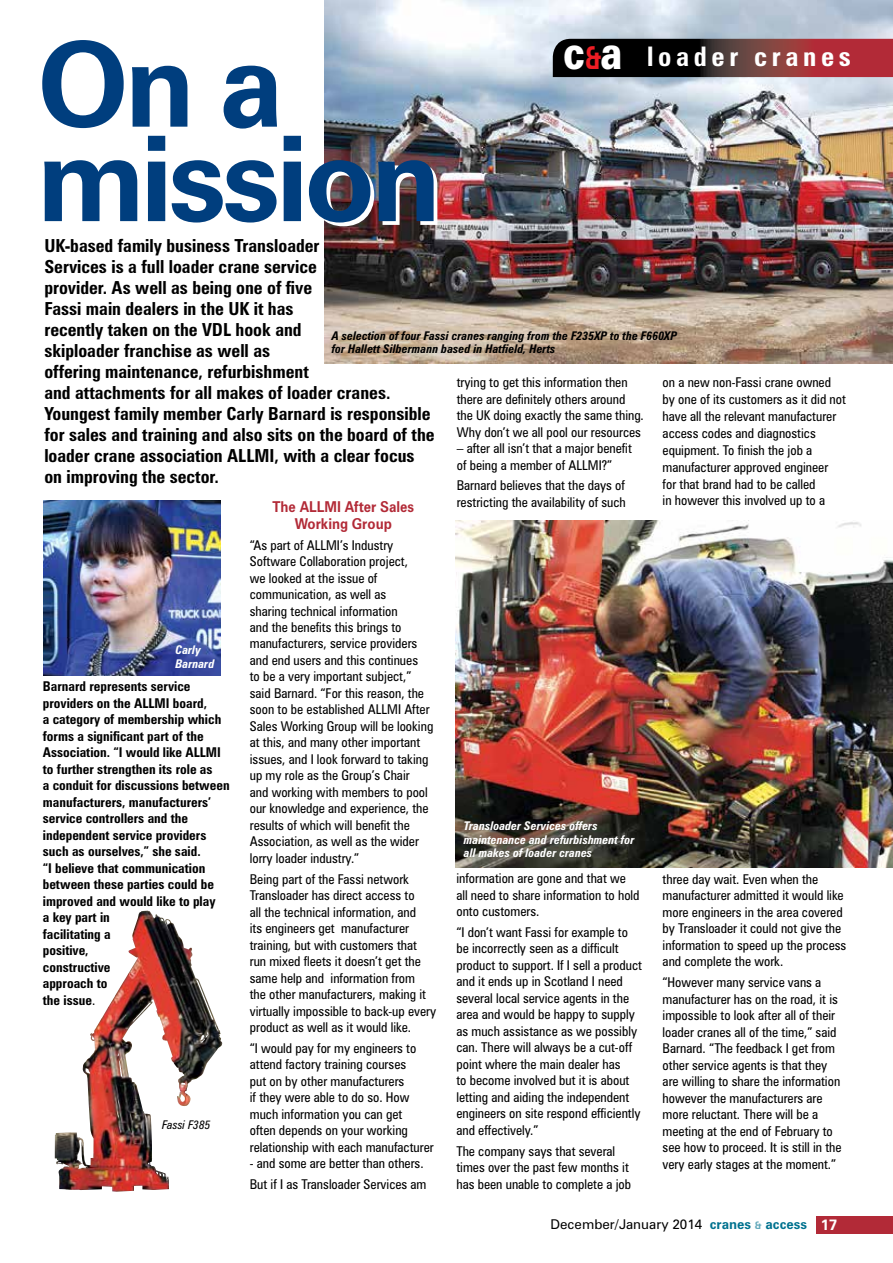
<style>
.page{position:relative;width:893px;height:1263px;background:#fff}
.page>*{position:absolute;margin:0;border:0;box-sizing:border-box;transform-origin:0 0}
.t1{font:700 118.5px/94.5px "Zurich BT";letter-spacing:-.04em;color:#003e7e}
.t2{font:700 condensed 27px "Zurich BT";letter-spacing:.17em;color:#fff}
.t3{font:700 condensed 18px/21px "Zurich BT";color:#000}
.t4{font:700 15px/16.5px "Zurich BT";color:#b22a37;text-align:center;scale:.9 1}
.t5{font:condensed 13.5px/16.5px "Zurich BT";color:#000}
.t6{font:700 condensed 13.5px/16.5px "Zurich BT";color:#000}
.t7{font:13.5px "Zurich BT";color:#000}
.t8{font:italic 700 condensed 12px/13.5px "Zurich BT";color:#000}
.t9{font:italic 700 condensed 12px/13.5px "Zurich BT";color:#fff}
.t10{font:italic condensed 12px "Zurich BT";color:#000}
.s1{font-weight:900;font-stretch:normal;font-size:45.9px}
.s2{font-stretch:normal;font-size:31.65px;color:#ed1d24}
.s3{font-weight:400}
.s4{font-weight:700;color:#00728f}
.s5{font-weight:700;font-size:10.5px;color:#66aabc}
.s6{font-weight:700;font-size:15px;color:#fff}
</style>
<div class="page">
<img style="left:324px;top:0;width:569px;height:363px">
<svg style="left:553px;top:39px;width:340px;height:38px;background:#501f21"></svg>
<img style="left:456px;top:521px;width:437px;height:346px">
<img style="left:55px;top:911px;width:114px;height:281px">
<div style="left:816px;top:1217px;width:77px;height:17px;background:#b22a37"></div>
<img style="left:43px;top:501px;width:178px;height:174px">
<h1 class="t1" style="left:37px;top:36px;width:406px">On a mission</h1>
<h2 class="t2" style="left:563px;top:40px;width:289px"><span class="s1">c</span><span class="s2">&amp;</span><span class="s1">a</span> loader cranes</h2>
<p class="t3" style="left:44px;top:235px;width:392px">UK-based family business Transloader<br>Services is a full loader crane service<br>provider. As well as being one of five<br>Fassi main dealers in the UK it has<br>recently taken on the VDL hook and<br>skiploader franchise as well as<br>offering maintenance, refurbishment<br>and attachments for all makes of loader cranes.<br>Youngest family member Carly Barnard is responsible for sales and training and also sits on the board of the loader crane association ALLMI, with a clear focus on improving the sector.</p>
<p class="t8" style="left:332px;top:329px;width:347px">A selection of four Fassi cranes ranging from the F235XP to the F660XP for Hallett Silbermann based in Hatfield, Herts</p>
<p class="t5" style="left:457px;top:374px;width:189px">trying to get this information then there are definitely others around the UK doing exactly the same thing.<br>Why don’t we all pool our resources</p>
<p class="t5" style="left:457px;top:440px;width:177px">– after all isn’t that a major benefit of being a member of ALLMI?”</p>
<p class="t5" style="left:457px;top:477px;width:171px">Barnard believes that the days of restricting the availability of such</p>
<p class="t5" style="left:663px;top:374px;width:185px;line-height:17px">on a new non-Fassi crane owned by one of its customers as it did not have all the relevant manufacturer access codes and diagnostics equipment. To finish the job a manufacturer approved engineer<br>for that brand had to be called<br>in however this involved up to a</p>
<p class="t4" style="left:272px;top:498px;width:159px">The ALLMI After Sales<br>Working Group</p>
<p class="t5" style="left:250px;top:536px;width:185px">“As part of ALLMI’s Industry<br>Software Collaboration project,<br>we looked at the issue of communication, as well as<br>sharing technical information<br>and the benefits this brings to manufacturers, service providers and end users and this continues<br>to be a very important subject,” said Barnard. “For this reason, the soon to be established ALLMI After<br>Sales Working Group will be looking at this, and many other important issues, and I look forward to taking up my role as the Group’s Chair<br>and working with members to pool our knowledge and experience, the results of which will benefit the<br>Association, as well as the wider lorry loader industry.”</p>
<p class="t5" style="left:250px;top:870px;width:188px">Being part of the Fassi network Transloader has direct access to<br>all the technical information, and<br>its engineers get manufacturer training, but with customers that run mixed fleets it doesn’t get the same help and information from<br>the other manufacturers, making it virtually impossible to back-up every product as well as it would like.</p>
<p class="t5" style="left:250px;top:1040px;width:185px">“I would pay for my engineers to attend factory training courses<br>put on by other manufacturers<br>if they were able to do so. How much information you can get<br>often depends on your working relationship with each manufacturer</p>
<p class="t5" style="left:250px;top:1153px;width:178px;line-height:20.7px">- and some are better than others.<br>But if I as Transloader Services am</p>
<p class="t9" style="left:176px;top:643px;width:40px">Carly<br>Barnard</p>
<p class="t6" style="left:43px;top:678px;width:188px">Barnard represents service providers on the ALLMI board,<br>a category of membership which forms a significant part of the<br>Association. “I would like ALLMI to further strengthen its role as<br>a conduit for discussions between manufacturers, manufacturers’ service controllers and the independent service providers such as ourselves,” she said.<br>“I believe that communication between these parties could be improved and would like to play<br>a key part in<br>facilitating a<br>positive,<br>constructive<br>approach to<br>the issue<span class="s3">.</span></p>
<p class="t9" style="left:464px;top:819px;width:172px">Transloader Services offers maintenance and refurbishment for all makes of loader cranes</p>
<p class="t5" style="left:456px;top:870px;width:185px">information are gone and that we all need to share information to hold onto customers.</p>
<p class="t5" style="left:456px;top:924px;width:187px">“I don’t want Fassi for example to be incorrectly seen as a difficult product to support. If I sell a product and it ends up in Scotland I need several local service agents in the area and would be happy to supply as much assistance as we possibly can. There will always be a cut-off point where the main dealer has<br>to become involved but it is about letting and aiding the independent engineers on site respond efficiently and effectively.”</p>
<p class="t5" style="left:456px;top:1142px;width:176px">The company says that several times over the past few months it has been unable to complete a job</p>
<p class="t5" style="left:663px;top:870px;width:185px">three day wait. Even when the manufacturer admitted it would like more engineers in the area covered by Transloader it could not give the information to speed up the process and complete the work.</p>
<p class="t5" style="left:663px;top:974px;width:181px">“However many service vans a manufacturer has on the road, it is impossible to look after all of their loader cranes all of the time,” said Barnard. “The feedback I get from other service agents is that they are willing to share the information however the manufacturers are more reluctant. There will be a meeting at the end of February to see how to proceed. It is still in the very early stages at the moment.”</p>
<p class="t10" style="left:162px;top:1117px;width:50px">Fassi F385</p>
<p class="t7" style="left:550px;top:1216px;width:288px">December/January 2014 <span class="s4">cranes</span> <span class="s5">&amp;</span> <span class="s4">access</span> <span class="s6">17</span></p>
</div>
